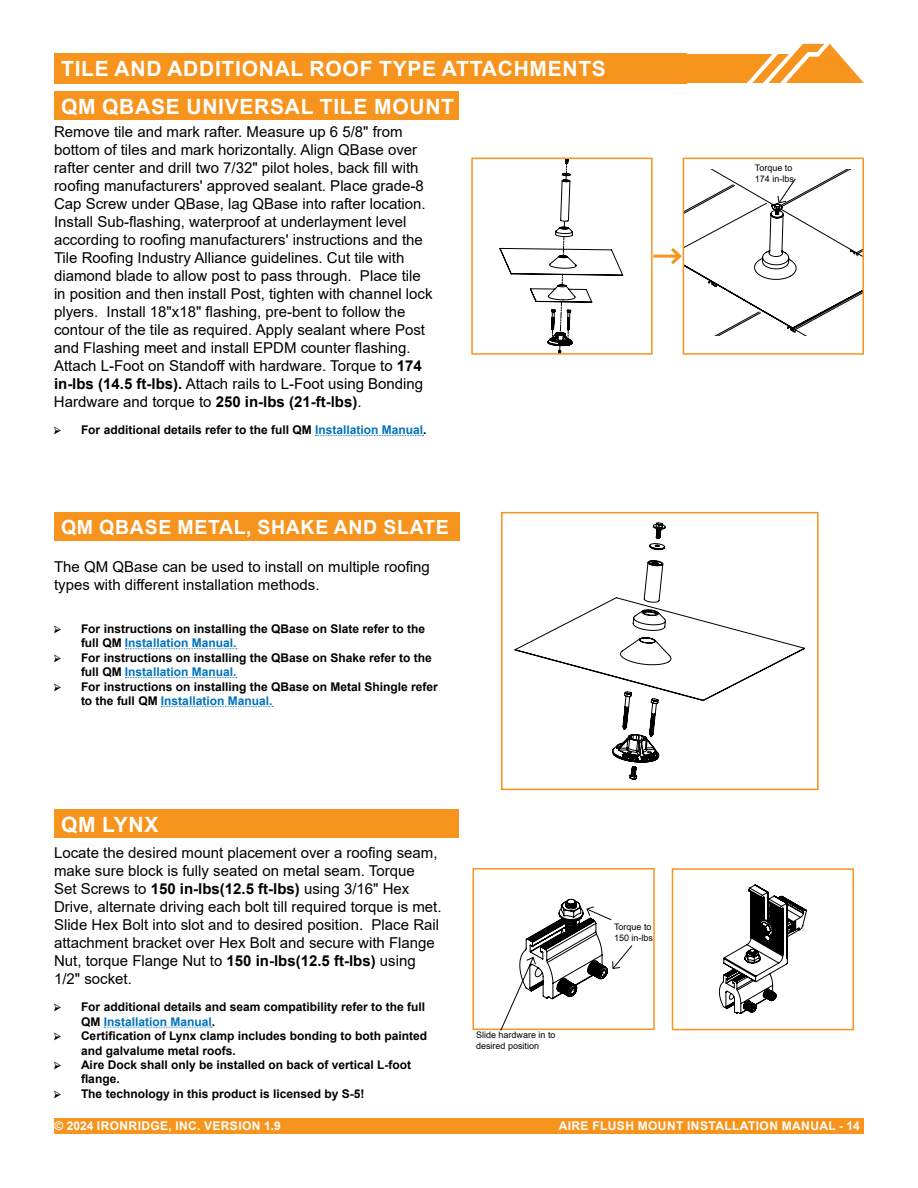
<style>
.page{position:relative;width:918px;height:1188px;background:#fff}
.page>*{position:absolute;margin:0;border:0;box-sizing:border-box;transform-origin:0 0}
.t1{font:700 21px "Arial";letter-spacing:.035em;color:#fff}
.t2{font:700 19.5px "Arial";letter-spacing:.035em;color:#fff}
.t3{font:15px/18px "Arial";color:#000}
.t4{font:700 12px/14.4px "Arial";color:#000}
.t5{font:700 12px "Arial";letter-spacing:.035em;color:#fff}
.t6{font:9px/10.8px "Arial";color:#000}
.s1{font-weight:700}
.s2{font-family:"Minion Pro";font-size:13.5px}
.s3{color:#0072bc}
</style>
<div class="page">
<svg style="left:687px;top:44px;width:177px;height:39px"></svg>
<div style="left:472px;top:1118px;width:392px;height:16px;background:#f7941e"></div>
<div style="left:54px;top:1118px;width:441px;height:16px;background:#f7941e"></div>
<svg style="left:315px;top:435px;width:109px;height:1px"></svg>
<div style="left:54px;top:91px;width:405px;height:29px;background:#f7941e"></div>
<svg style="left:500px;top:161px;width:123px;height:191px"></svg>
<div style="left:471px;top:158px;width:182px;height:197px;border:2px solid #f7941e"></div>
<hr style="left:653px;top:255px;width:27px;height:3px;background:#f7941e">
<div style="left:683px;top:158px;width:181px;height:197px;border:2px solid #f7941e"></div>
<svg style="left:668px;top:170px;width:195px;height:166px"></svg>
<svg style="left:104px;top:1027px;width:108px;height:1px"></svg>
<svg style="left:719px;top:885px;width:88px;height:129px"></svg>
<div style="left:672px;top:868px;width:182px;height:162px;border:2px solid #f7941e"></div>
<div style="left:472px;top:868px;width:183px;height:162px;border:2px solid #f7941e"></div>
<div style="left:54px;top:809px;width:405px;height:29px;background:#f7941e"></div>
<svg style="left:500px;top:899px;width:133px;height:132px"></svg>
<div style="left:54px;top:53px;width:633px;height:30px;background:#f7941e"></div>
<div style="left:54px;top:512px;width:405px;height:29px;background:#f7941e"></div>
<svg style="left:125px;top:648px;width:112px;height:1px"></svg>
<svg style="left:125px;top:677px;width:112px;height:1px"></svg>
<svg style="left:161px;top:706px;width:112px;height:1px"></svg>
<svg style="left:515px;top:522px;width:290px;height:257px"></svg>
<div style="left:501px;top:512px;width:318px;height:278px;border:2px solid #f7941e"></div>
<h1 class="t1" style="left:61px;top:53px;width:84px">End Caps</h1>
<h1 class="t1" style="left:180px;top:53px;width:39px">(Optional</h1>
<h1 class="t1" style="left:61px;top:54px;width:546px">TILE AND ADDITIONAL ROOF TYPE ATTACHMENTS</h1>
<h1 class="t1" style="left:61px;top:91px;width:394px">QM QBASE UNIVERSAL TILE MOUNT</h1>
<p class="t3" style="left:54px;top:123px;width:380px">Remove tile and mark rafter. Measure up 6 5/8" from bottom of tiles and mark horizontally. Align QBase over rafter center and drill two 7/32" pilot holes, back fill with roofing manufacturers' approved sealant. Place grade-8<br>Cap Screw under QBase, lag QBase into rafter location.<br>Install Sub-flashing, waterproof at underlayment level according to roofing manufacturers' instructions and the Tile Roofing Industry Alliance guidelines. Cut tile with diamond blade to allow post to pass through. Place tile in position and then install Post, tighten with channel lock plyers. Install 18"x18" flashing, pre-bent to follow the contour of the tile as required. Apply sealant where Post and Flashing meet and install EPDM counter flashing.<br>Attach L-Foot on Standoff with hardware. Torque to <span class="s1">174 in-lbs (14.5 ft-lbs).</span> Attach rails to L-Foot using Bonding Hardware and torque to <span class="s1">250 in-lbs (21-ft-lbs)</span>.</p>
<p class="t4" style="left:54px;top:423px;width:374px"><span class="s2">➢</span> For additional details refer to the full QM <span class="s3">Installation Manual</span>.</p>
<h2 class="t2" style="left:61px;top:513px;width:389px">QM QBASE METAL, SHAKE AND SLATE</h2>
<p class="t3" style="left:54px;top:558px;width:378px">The QM QBase can be used to install on multiple roofing types with different installation methods.</p>
<p class="t4" style="left:81px;top:622px;width:346px;text-indent:-27px"><span class="s2">➢</span> For instructions on installing the QBase on Slate refer to the full QM <span class="s3">Installation Manual.</span></p>
<p class="t4" style="left:81px;top:651px;width:352px;text-indent:-27px"><span class="s2">➢</span> For instructions on installing the QBase on Shake refer to the full QM <span class="s3">Installation Manual.</span></p>
<p class="t4" style="left:81px;top:679px;width:358px;text-indent:-27px"><span class="s2">➢</span> For instructions on installing the QBase on Metal Shingle refer to the full QM <span class="s3">Installation Manual.</span></p>
<h1 class="t1" style="left:61px;top:810px;width:99px">QM LYNX</h1>
<p class="t3" style="left:54px;top:844px;width:389px">Locate the desired mount placement over a roofing seam, make sure block is fully seated on metal seam. Torque<br>Set Screws to <span class="s1">150 in-lbs(12.5 ft-lbs)</span> using 3/16" Hex Drive, alternate driving each bolt till required torque is met.<br>Slide Hex Bolt into slot and to desired position. Place Rail attachment bracket over Hex Bolt and secure with Flange Nut, torque Flange Nut to <span class="s1">150 in-lbs(12.5 ft-lbs)</span> using 1/2" socket.</p>
<p class="t4" style="left:81px;top:1000px;width:346px;text-indent:-27px"><span class="s2">➢</span> For additional details and seam compatibility refer to the full<br>QM <span class="s3">Installation Manual</span>.</p>
<p class="t4" style="left:81px;top:1029px;width:348px;text-indent:-27px"><span class="s2">➢</span> Certification of Lynx clamp includes bonding to both painted and galvalume metal roofs.</p>
<p class="t4" style="left:81px;top:1058px;width:332px;text-indent:-27px"><span class="s2">➢</span> Aire Dock shall only be installed on back of vertical L-foot flange.</p>
<p class="t4" style="left:54px;top:1087px;width:312px"><span class="s2">➢</span> The technology in this product is licensed by S-5!</p>
<p class="t6" style="left:476px;top:1030px;width:81px">Slide hardware in to desired position</p>
<p class="t6" style="left:614px;top:922px;width:41px">Torque to<br>150 in-lbs</p>
<p class="t6" style="left:755px;top:162px;width:41px">Torque to<br>174 in-lbs</p>
<p class="t5" style="left:55px;top:1117px;width:228px">© 2024 IRONRIDGE, INC. VERSION 1.9</p>
<p class="t5" style="left:559px;top:1117px;width:303px">AIRE FLUSH MOUNT INSTALLATION MANUAL - 14</p>
</div>
